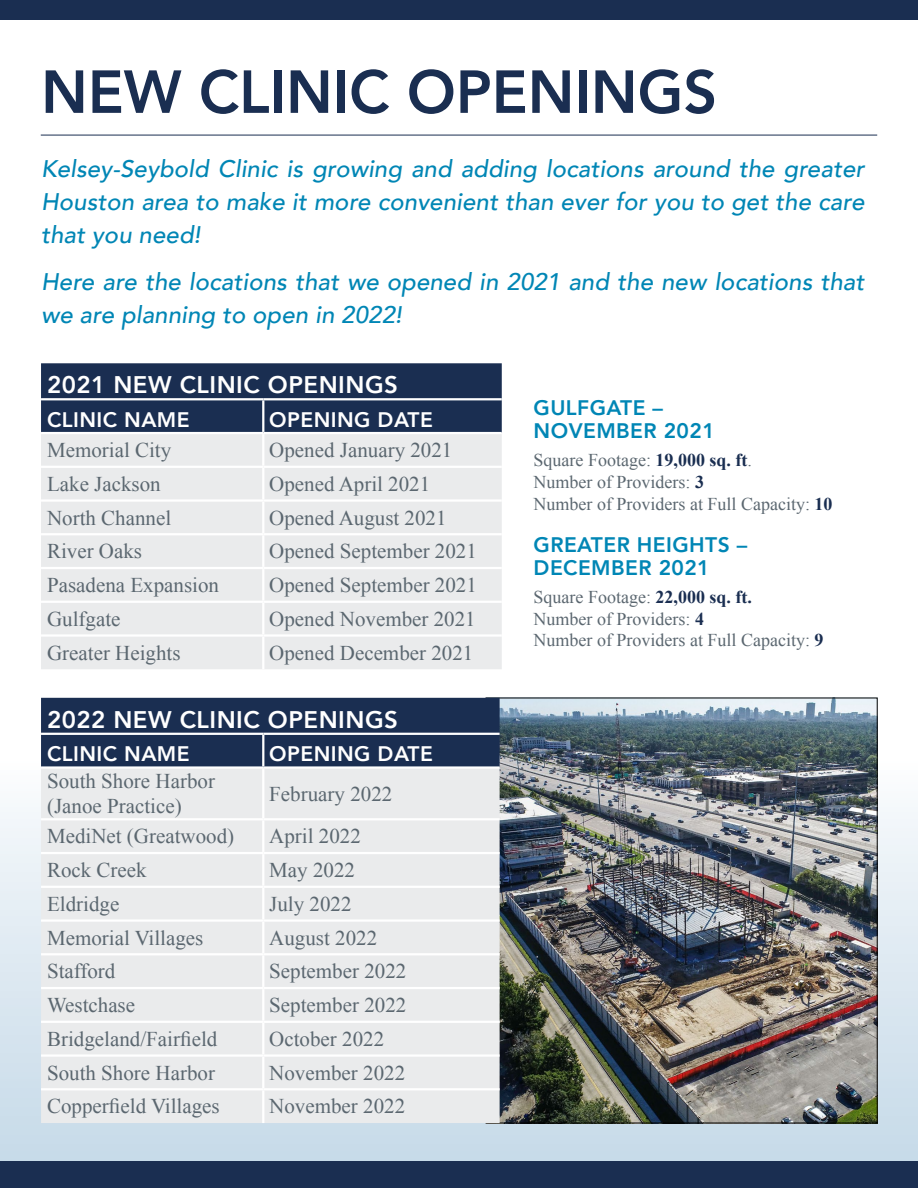
<style>
.page{position:relative;width:918px;height:1188px;background:#fff}
.page>*{position:absolute;margin:0;border:0;box-sizing:border-box;transform-origin:0 0}
.t1{font:800 60px "Avenir LT";color:#1a2e51}
.t2{font:italic 500 24px/33px "Avenir";letter-spacing:.005em;color:#0086b5;text-align:justify}
.t3{font:800 24px "Avenir";letter-spacing:.02em;color:#fff}
.t4{font:21px/25.2px "Times New Roman";color:#5b6770}
.t5{font:800 21px/22.5px "Avenir";letter-spacing:.02em;color:#0086b5}
.t6{font:800 21px "Avenir";letter-spacing:.02em;color:#fff}
.t7{font:18px/21.6px "Times New Roman";color:#5b6770}
.s1{font-weight:700;color:#1a2e51}
</style>
<div class="page">
<div style="left:0;top:758px;width:918px;height:430px;background:linear-gradient(to bottom,#f7f9fa,#bed3e1)"></div>
<div style="left:0;top:0;width:918px;height:20px;background:#1a2e51"></div>
<div style="left:0;top:1161px;width:918px;height:27px;background:#1a2e51"></div>
<hr style="left:41px;top:135px;width:836px;height:1px;background:#1a2e51">
<div style="left:41px;top:363px;width:461px;height:69px;background:#1a2e51"></div>
<div style="left:41px;top:434px;width:461px;height:235px;background:#eaebec"></div>
<hr style="left:41px;top:398px;width:222px;height:2px;background:#fff">
<hr style="left:263px;top:398px;width:239px;height:2px;background:#fff">
<hr style="left:262px;top:400px;width:2px;height:32px;background:#fff">
<hr style="left:262px;top:434px;width:2px;height:32px;background:#fff">
<hr style="left:41px;top:466px;width:222px;height:2px;background:#fff">
<hr style="left:263px;top:466px;width:239px;height:2px;background:#fff">
<hr style="left:262px;top:468px;width:2px;height:31px;background:#fff">
<hr style="left:41px;top:499px;width:222px;height:3px;background:#fff">
<hr style="left:263px;top:499px;width:239px;height:3px;background:#fff">
<hr style="left:262px;top:502px;width:2px;height:31px;background:#fff">
<hr style="left:41px;top:533px;width:222px;height:2px;background:#fff">
<hr style="left:263px;top:533px;width:239px;height:2px;background:#fff">
<hr style="left:262px;top:535px;width:2px;height:32px;background:#fff">
<hr style="left:41px;top:567px;width:222px;height:2px;background:#fff">
<hr style="left:263px;top:567px;width:239px;height:2px;background:#fff">
<hr style="left:262px;top:569px;width:2px;height:32px;background:#fff">
<hr style="left:41px;top:601px;width:222px;height:2px;background:#fff">
<hr style="left:263px;top:601px;width:239px;height:2px;background:#fff">
<hr style="left:262px;top:603px;width:2px;height:31px;background:#fff">
<hr style="left:41px;top:634px;width:222px;height:3px;background:#fff">
<hr style="left:263px;top:634px;width:239px;height:3px;background:#fff">
<hr style="left:262px;top:637px;width:2px;height:32px;background:#fff">
<img style="left:500px;top:700px;width:375px;height:421px">
<div style="left:41px;top:698px;width:459px;height:68px;background:#1a2e51"></div>
<div style="left:41px;top:769px;width:459px;height:354px;background:#eaebec"></div>
<hr style="left:41px;top:733px;width:222px;height:2px;background:#fff">
<hr style="left:263px;top:733px;width:237px;height:2px;background:#fff">
<hr style="left:262px;top:735px;width:2px;height:31px;background:#fff">
<hr style="left:41px;top:766px;width:222px;height:3px;background:#fff">
<hr style="left:263px;top:766px;width:237px;height:3px;background:#fff">
<hr style="left:262px;top:769px;width:2px;height:49px;background:#fff">
<hr style="left:41px;top:818px;width:222px;height:2px;background:#fff">
<hr style="left:263px;top:818px;width:237px;height:2px;background:#fff">
<hr style="left:262px;top:820px;width:2px;height:32px;background:#fff">
<hr style="left:41px;top:852px;width:222px;height:2px;background:#fff">
<hr style="left:263px;top:852px;width:237px;height:2px;background:#fff">
<hr style="left:262px;top:854px;width:2px;height:32px;background:#fff">
<hr style="left:41px;top:886px;width:222px;height:2px;background:#fff">
<hr style="left:263px;top:886px;width:237px;height:2px;background:#fff">
<hr style="left:262px;top:888px;width:2px;height:31px;background:#fff">
<hr style="left:41px;top:919px;width:222px;height:3px;background:#fff">
<hr style="left:263px;top:919px;width:237px;height:3px;background:#fff">
<hr style="left:262px;top:922px;width:2px;height:31px;background:#fff">
<hr style="left:41px;top:953px;width:222px;height:2px;background:#fff">
<hr style="left:263px;top:953px;width:237px;height:2px;background:#fff">
<hr style="left:262px;top:955px;width:2px;height:32px;background:#fff">
<hr style="left:41px;top:987px;width:222px;height:2px;background:#fff">
<hr style="left:263px;top:987px;width:237px;height:2px;background:#fff">
<hr style="left:262px;top:989px;width:2px;height:32px;background:#fff">
<hr style="left:41px;top:1021px;width:222px;height:2px;background:#fff">
<hr style="left:263px;top:1021px;width:237px;height:2px;background:#fff">
<hr style="left:262px;top:1023px;width:2px;height:31px;background:#fff">
<hr style="left:41px;top:1054px;width:222px;height:3px;background:#fff">
<hr style="left:263px;top:1054px;width:237px;height:3px;background:#fff">
<hr style="left:262px;top:1057px;width:2px;height:31px;background:#fff">
<hr style="left:41px;top:1088px;width:222px;height:2px;background:#fff">
<hr style="left:263px;top:1088px;width:237px;height:2px;background:#fff">
<hr style="left:262px;top:1090px;width:2px;height:33px;background:#fff">
<h1 class="t1" style="left:41px;top:57px;width:678px">NEW CLINIC OPENINGS</h1>
<p class="t2" style="left:41px;top:153px;width:825px">Kelsey-Seybold Clinic is growing and adding locations around the greater Houston area to make it more convenient than ever for you to get the care that you need!</p>
<p class="t2" style="left:41px;top:265px;width:825px">Here are the locations that we opened in 2021 and the new locations that we are planning to open in 2022!</p>
<p class="t3" style="left:47px;top:366px;width:352px">2021 NEW CLINIC OPENINGS</p>
<p class="t6" style="left:47px;top:403px;width:144px">CLINIC NAME</p>
<p class="t6" style="left:269px;top:403px;width:165px">OPENING DATE</p>
<p class="t4" style="left:47px;top:437px;width:126px">Memorial City</p>
<p class="t4" style="left:269px;top:437px;width:185px">Opened January 2021</p>
<p class="t4" style="left:47px;top:471px;width:115px">Lake Jackson</p>
<p class="t4" style="left:269px;top:471px;width:162px">Opened April 2021</p>
<p class="t4" style="left:47px;top:505px;width:126px">North Channel</p>
<p class="t4" style="left:269px;top:505px;width:179px">Opened August 2021</p>
<p class="t4" style="left:47px;top:538px;width:97px">River Oaks</p>
<p class="t4" style="left:269px;top:538px;width:209px">Opened September 2021</p>
<p class="t4" style="left:47px;top:572px;width:174px">Pasadena Expansion</p>
<p class="t4" style="left:269px;top:572px;width:209px">Opened September 2021</p>
<p class="t4" style="left:47px;top:606px;width:75px">Gulfgate</p>
<p class="t4" style="left:269px;top:606px;width:208px">Opened November 2021</p>
<p class="t4" style="left:47px;top:640px;width:135px">Greater Heights</p>
<p class="t4" style="left:269px;top:640px;width:206px">Opened December 2021</p>
<p class="t3" style="left:47px;top:701px;width:352px">2022 NEW CLINIC OPENINGS</p>
<p class="t6" style="left:47px;top:738px;width:144px">CLINIC NAME</p>
<p class="t6" style="left:269px;top:738px;width:165px">OPENING DATE</p>
<p class="t4" style="left:47px;top:768px;width:169px">South Shore Harbor (Janoe Practice)</p>
<p class="t4" style="left:269px;top:781px;width:125px">February 2022</p>
<p class="t4" style="left:47px;top:824px;width:189px">MediNet (Greatwood)</p>
<p class="t4" style="left:269px;top:824px;width:93px">April 2022</p>
<p class="t4" style="left:47px;top:857px;width:101px">Rock Creek</p>
<p class="t4" style="left:269px;top:857px;width:87px">May 2022</p>
<p class="t4" style="left:47px;top:891px;width:74px">Eldridge</p>
<p class="t4" style="left:269px;top:891px;width:84px">July 2022</p>
<p class="t4" style="left:47px;top:925px;width:158px">Memorial Villages</p>
<p class="t4" style="left:269px;top:925px;width:109px">August 2022</p>
<p class="t4" style="left:47px;top:959px;width:70px">Stafford</p>
<p class="t4" style="left:269px;top:959px;width:139px">September 2022</p>
<p class="t4" style="left:47px;top:992px;width:90px">Westchase</p>
<p class="t4" style="left:269px;top:992px;width:139px">September 2022</p>
<p class="t4" style="left:47px;top:1026px;width:172px">Bridgeland/Fairfield</p>
<p class="t4" style="left:269px;top:1026px;width:116px">October 2022</p>
<p class="t4" style="left:47px;top:1060px;width:169px">South Shore Harbor</p>
<p class="t4" style="left:269px;top:1060px;width:137px">November 2022</p>
<p class="t4" style="left:47px;top:1094px;width:174px">Copperfield Villages</p>
<p class="t4" style="left:269px;top:1094px;width:137px">November 2022</p>
<p class="t5" style="left:534px;top:397px;width:183px">GULFGATE –<br>NOVEMBER 2021</p>
<p class="t7" style="left:534px;top:449px;width:300px">Square Footage: <span class="s1">19,000 sq. ft</span>.<br>Number of Providers: <span class="s1">3<br></span>Number of Providers at Full Capacity: <span class="s1">10</span></p>
<p class="t5" style="left:534px;top:534px;width:215px">GREATER HEIGHTS –<br>DECEMBER 2021</p>
<p class="t7" style="left:534px;top:586px;width:291px">Square Footage: <span class="s1">22,000 sq. ft.<br></span>Number of Providers: <span class="s1">4<br></span>Number of Providers at Full Capacity: <span class="s1">9</span></p>
</div>
